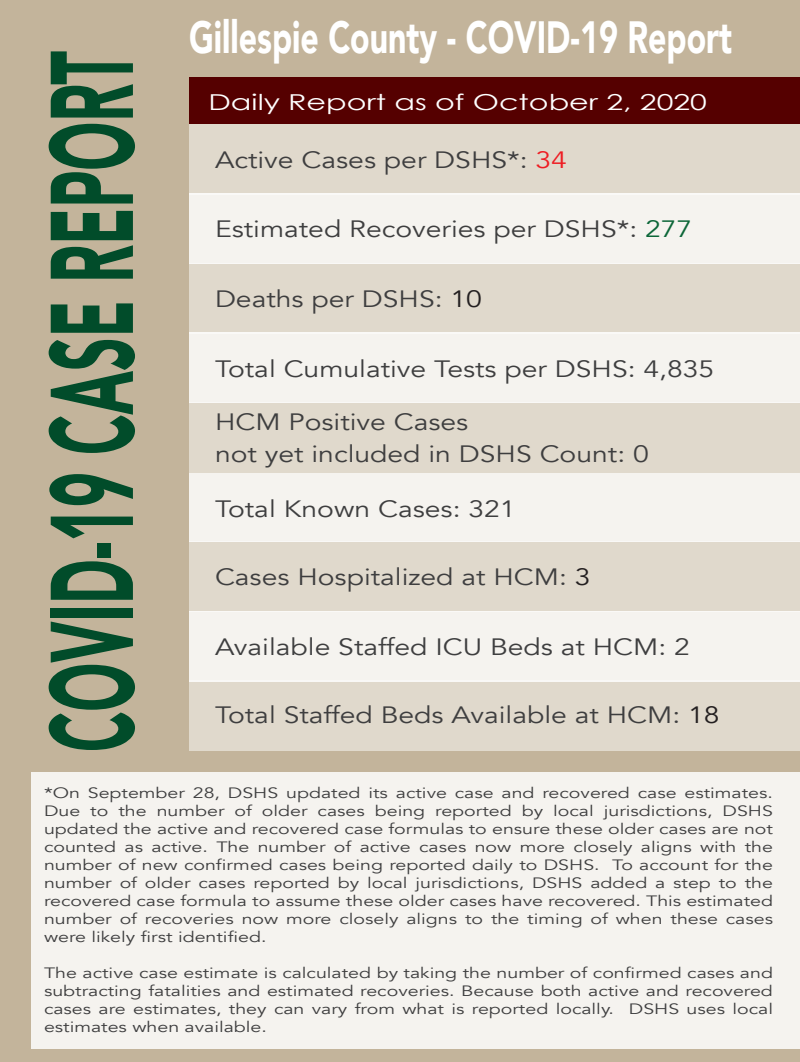
<style>
.page{position:relative;width:800px;height:1062px;background:#c3b49b}
.page>*{position:absolute;margin:0;border:0;box-sizing:border-box;transform-origin:0 0}
.t1{font:900 116.1px "Avenir";color:#014c2a;scale:.51 1}
.t2{font:900 45.1px "Avenir";color:#fff;scale:.71 1}
.t3{font:23.6px/32.5px "Avenir";color:#3e3e3f;scale:1.2 1}
.t4{font:21.9px "Century Gothic";color:#fff;scale:1.38 1}
.t5{font:15px/18px "Avenir";color:#3e3e3f;text-align:justify;scale:1.31 1}
.s1{color:#ee1d23}
.s2{color:#0c6638}
.s3{color:#231f20}
</style>
<div class="page">
<div style="left:189px;top:77px;width:611px;height:47px;background:#500"></div>
<div style="left:189px;top:124px;width:611px;height:70px;background:#e0d9cc"></div>
<div style="left:189px;top:194px;width:611px;height:70px;background:#f5f3ef"></div>
<div style="left:189px;top:263px;width:611px;height:70px;background:#e0d9cc"></div>
<div style="left:189px;top:333px;width:611px;height:70px;background:#f5f3ef"></div>
<div style="left:189px;top:402px;width:611px;height:71px;background:#e0d9cc"></div>
<div style="left:189px;top:473px;width:611px;height:68px;background:#f5f3ef"></div>
<div style="left:189px;top:542px;width:611px;height:70px;background:#e0d9cc"></div>
<div style="left:189px;top:611px;width:611px;height:70px;background:#f5f3ef"></div>
<div style="left:189px;top:681px;width:611px;height:70px;background:#e0d9cc"></div>
<div style="left:31px;top:772px;width:769px;height:277px;background:#f5f3ef"></div>
<h1 class="t1" style="left:-7px;top:752px;width:1376px;rotate:-90deg">COVID-19 CASE REPORT</h1>
<h2 class="t2" style="left:189px;top:-1px;width:767px">Gillespie County - COVID-19 Report</h2>
<h3 class="t4" style="left:208px;top:87px;width:363px">Daily Report as of October 2, 2020</h3>
<h3 class="t3" style="left:215px;top:144px;width:295px">Active Cases per DSHS*: <span class="s1">34</span></h3>
<h3 class="t3" style="left:215px;top:213px;width:399px">Estimated Recoveries per DSHS*: <span class="s2">277</span></h3>
<h3 class="t3" style="left:215px;top:283px;width:224px">Deaths per DSHS: <span class="s3">10</span></h3>
<h3 class="t3" style="left:215px;top:353px;width:418px">Total Cumulative Tests per DSHS: 4,835</h3>
<h3 class="t3" style="left:215px;top:406px;width:363px">HCM Positive Cases<br>not yet included in DSHS Count: 0</h3>
<h3 class="t3" style="left:215px;top:493px;width:252px">Total Known Cases: 321</h3>
<h3 class="t3" style="left:215px;top:561px;width:314px">Cases Hospitalized at HCM: <span class="s3">3</span></h3>
<h3 class="t3" style="left:215px;top:631px;width:397px">Available Staffed ICU Beds at HCM: 2</h3>
<h3 class="t3" style="left:215px;top:699px;width:422px">Total Staffed Beds Available at HCM: <span class="s3">18</span></h3>
<p class="t5" style="left:44px;top:784px;width:558px">*On September 28, DSHS updated its active case and recovered case estimates.<br>Due to the number of older cases being reported by local jurisdictions, DSHS updated the active and recovered case formulas to ensure these older cases are not counted as active. The number of active cases now more closely aligns with the number of new confirmed cases being reported daily to DSHS. To account for the number of older cases reported by local jurisdictions, DSHS added a step to the recovered case formula to assume these older cases have recovered. This estimated number of recoveries now more closely aligns to the timing of when these cases were likely first identified.</p>
<p class="t5" style="left:44px;top:964px;width:558px">The active case estimate is calculated by taking the number of confirmed cases and subtracting fatalities and estimated recoveries. Because both active and recovered cases are estimates, they can vary from what is reported locally. DSHS uses local estimates when available.</p>
</div>
